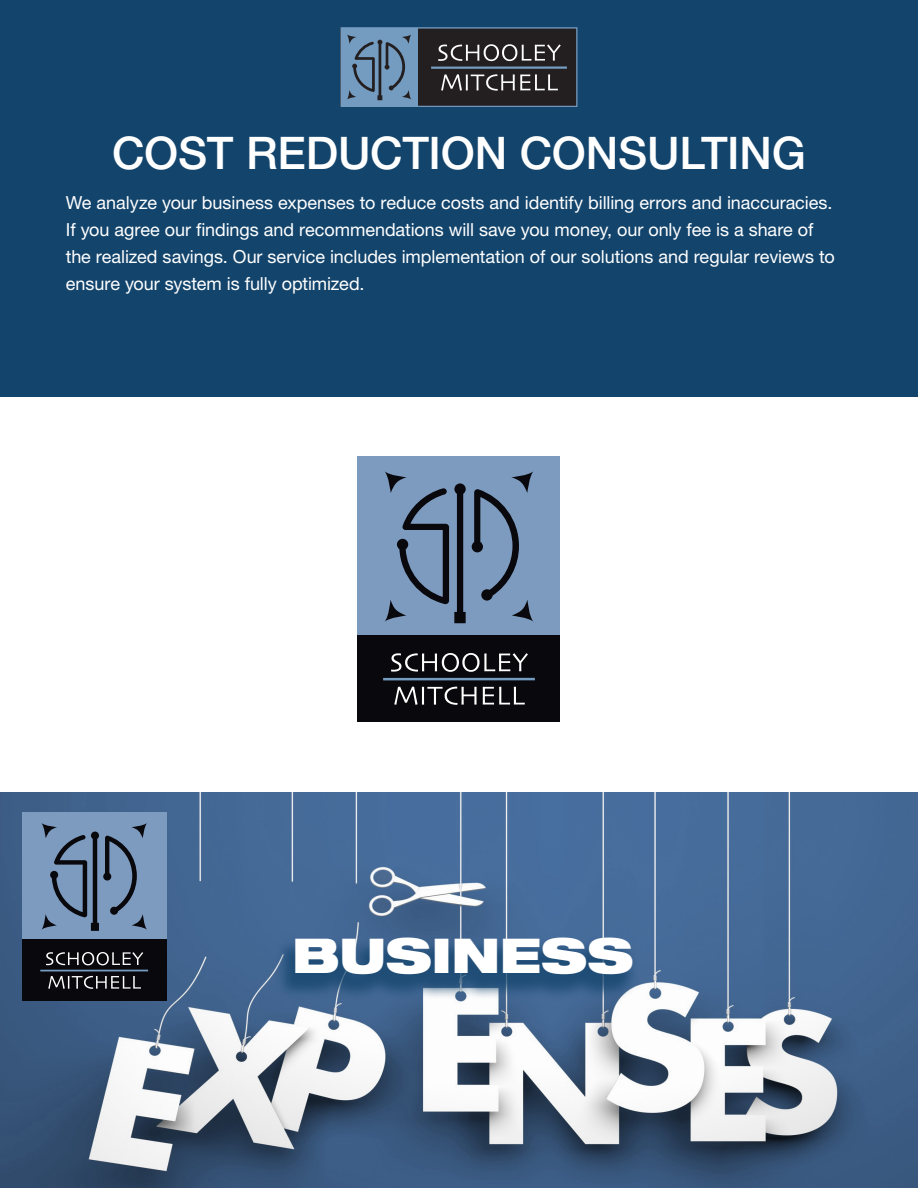
<style>
.page{position:relative;width:918px;height:1188px;background:#fff}
.page>*{position:absolute;margin:0;border:0;box-sizing:border-box;transform-origin:0 0}
.t1{font:900 expanded 48px "Helvetica Neue";letter-spacing:-.01em;color:#fff}
.t2{font:500 45px "Helvetica Neue";letter-spacing:-.005em;color:#fff}
.t3{font:18px/27px "Helvetica Neue";letter-spacing:-.005em;color:#fff}
</style>
<div class="page">
<div style="left:0;top:0;width:918px;height:397px;background:#13446c"></div>
<div style="left:358px;top:456px;width:202px;height:181px;background:#7d9abf"></div>
<div style="left:358px;top:635px;width:202px;height:87px;background:#08080d"></div>
<svg style="left:391px;top:653px;width:137px;height:19px"></svg>
<svg style="left:394px;top:687px;width:83px;height:18px"></svg>
<svg style="left:483px;top:687px;width:42px;height:18px"></svg>
<hr style="left:383px;top:678px;width:152px;height:2px;background:#749bc0">
<svg style="left:385px;top:471px;width:81px;height:152px"></svg>
<svg style="left:472px;top:471px;width:61px;height:151px"></svg>
<img style="left:0;top:793px;width:918px;height:395px">
<svg style="left:342px;top:29px;width:234px;height:76px;background:#464f5b"></svg>
<div style="left:340px;top:27px;width:238px;height:80px;border:1px solid #779bc0"></div>
<div style="left:274px;top:937px;width:365px;height:64px;background:#13446c;opacity:.75"></div>
<div style="left:22px;top:812px;width:144px;height:128px;background:#7d9abf"></div>
<div style="left:22px;top:940px;width:144px;height:61px;background:#08080d"></div>
<svg style="left:46px;top:952px;width:97px;height:13px"></svg>
<svg style="left:48px;top:976px;width:93px;height:13px"></svg>
<hr style="left:40px;top:970px;width:108px;height:1px;background:#749bc0">
<svg style="left:41px;top:823px;width:106px;height:108px"></svg>
<h2 class="t2" style="left:112px;top:126px;width:695px">COST REDUCTION CONSULTING</h2>
<p class="t3" style="left:66px;top:189px;width:770px">We analyze your business expenses to reduce costs and identify billing errors and inaccuracies.<br>If you agree our findings and recommendations will save you money, our only fee is a share of the realized savings. Our service includes implementation of our solutions and regular reviews to ensure your system is fully optimized.</p>
<h1 class="t1" style="left:292px;top:924px;width:343px">BUSINESS</h1>
</div>
